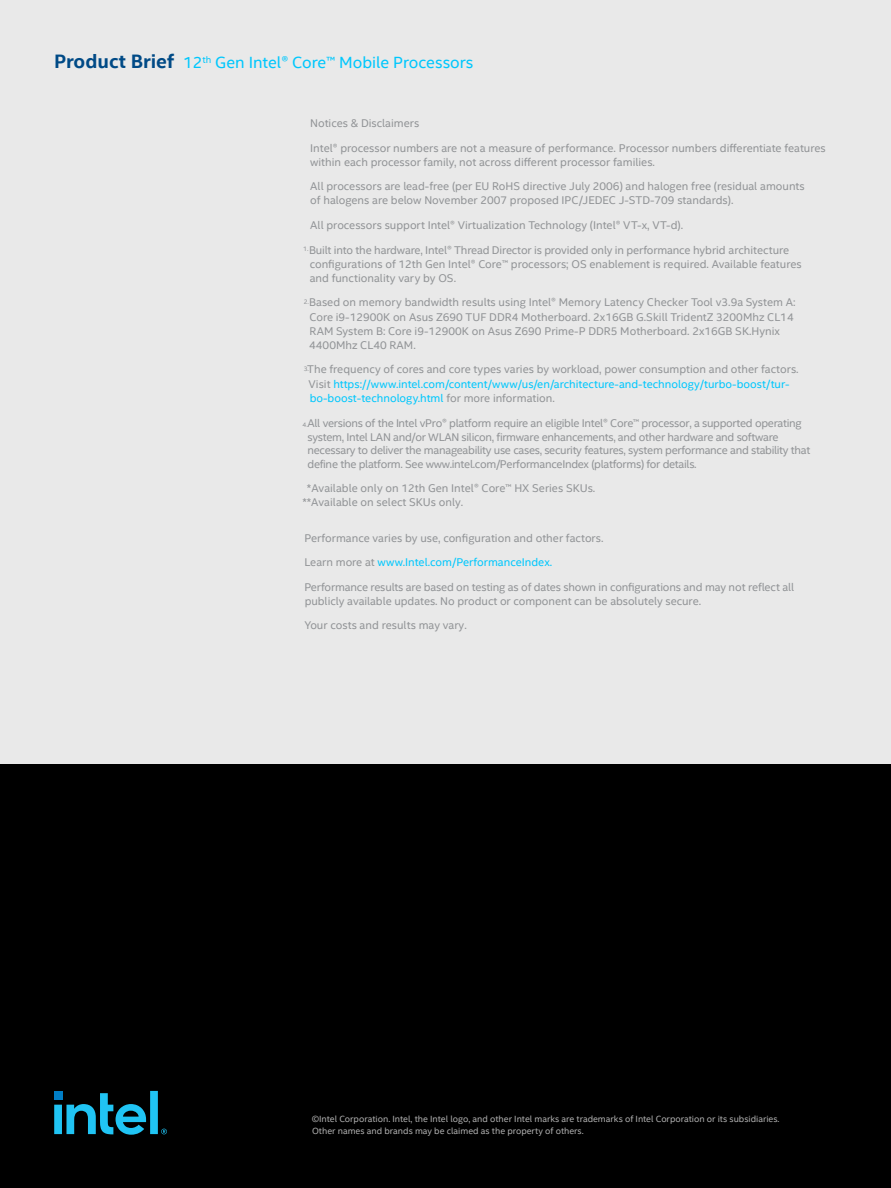
<style>
.page{position:relative;width:891px;height:1188px;background:#e9e9e9}
.page>*{position:absolute;margin:0;border:0;box-sizing:border-box;transform-origin:0 0}
.Section{font:700 19.5px "Intel Clear";color:#004a86}
.Section-2{font:16.35px "Intel Clear";color:#00c7fd}
.Paragraph_Style_4{font:11.25px/14.2px "Intel Clear";color:#929497}
.Paragraph_Style_4-2{font:11.25px/13.5px "Intel Clear";letter-spacing:-.025em;color:#929497}
.t1{font:11.25px/14.2px "Intel Clear";color:#00c7fd}
.Citation{font:9px/12px "Intel Clear";color:#aeaeae}
.s1{color:#929497}
.s2{font-size:6.6px}
.s3{color:#00c7fd}
</style>
<div class="page">
<div style="left:0;top:764px;width:891px;height:424px;background:#000"></div>
<svg style="left:54px;top:1091px;width:113px;height:44px"></svg>
<p class="Section" style="left:54px;top:48px;width:122px">Product Brief</p>
<p class="Section-2" style="left:183px;top:51px;width:292px">12<sup>th</sup> Gen Intel® Core™ Mobile Processors</p>
<p class="Paragraph_Style_4" style="left:310px;top:116px;width:111px">Notices &amp; Disclaimers</p>
<p class="Paragraph_Style_4" style="left:310px;top:140px;width:517px">Intel® processor numbers are not a measure of performance. Processor numbers differentiate features within each processor family, not across different processor families.</p>
<p class="Paragraph_Style_4" style="left:310px;top:179px;width:496px">All processors are lead-free (per EU RoHS directive July 2006) and halogen free (residual amounts of halogens are below November 2007 proposed IPC/JEDEC J-STD-709 standards).</p>
<p class="Paragraph_Style_4" style="left:310px;top:217px;width:375px">All processors support Intel® Virtualization Technology (Intel® VT-x, VT-d).</p>
<p class="Paragraph_Style_4" style="left:310px;top:242px;width:494px;text-indent:-7px"><sup>1.</sup>Built into the hardware, Intel® Thread Director is provided only in performance hybrid architecture configurations of 12th Gen Intel® Core™ processors; OS enablement is required. Available features and functionality vary by OS.</p>
<p class="Paragraph_Style_4" style="left:309px;top:295px;width:488px;text-indent:-6px"><sup>2.</sup>Based on memory bandwidth results using Intel® Memory Latency Checker Tool v3.9a System A:<br>Core i9-12900K on Asus Z690 TUF DDR4 Motherboard. 2x16GB G.Skill TridentZ 3200Mhz CL14<br>RAM System B: Core i9-12900K on Asus Z690 Prime-P DDR5 Motherboard. 2x16GB SK.Hynix 4400Mhz CL40 RAM.</p>
<p class="t1" style="left:309px;top:362px;width:492px;text-indent:-5px"><sup>3.</sup><span class="s1">The frequency of cores and core types varies by workload, power consumption and other factors.<br>Visit</span> https://www.intel.com/content/www/us/en/architecture-and-technology/turbo-boost/tur&shy;bo-boost-technology.html <span class="s1">for more information.</span></p>
<p class="Paragraph_Style_4-2" style="left:308px;top:416px;width:504px;text-indent:-5px"><span class="s2">4.</span>All versions of the Intel vPro® platform require an eligible Intel® Core™ processor, a supported operating system, Intel LAN and/or WLAN silicon, firmware enhancements, and other hardware and software necessary to deliver the manageability use cases, security features, system performance and stability that define the platform. See www.intel.com/PerformanceIndex (platforms) for details.</p>
<p class="Paragraph_Style_4" style="left:302px;top:480px;width:294px;text-indent:4px">*Available only on 12th Gen Intel® Core™ HX Series SKUs. **Available on select SKUs only.</p>
<p class="Paragraph_Style_4" style="left:305px;top:526px;width:491px;line-height:24.3px">Performance varies by use, configuration and other factors.<br>Learn more at <span class="s3">www.Intel.com/PerformanceIndex.<br></span>Performance results are based on testing as of dates shown in configurations and may not reflect all</p>
<p class="Paragraph_Style_4" style="left:305px;top:588px;width:398px;line-height:24.3px">publicly available updates. No product or component can be absolutely secure.<br>Your costs and results may vary.</p>
<p class="Citation" style="left:312px;top:1113px;width:469px">©Intel Corporation. Intel, the Intel logo, and other Intel marks are trademarks of Intel Corporation or its subsidiaries.<br>Other names and brands may be claimed as the property of others.</p>
</div>
